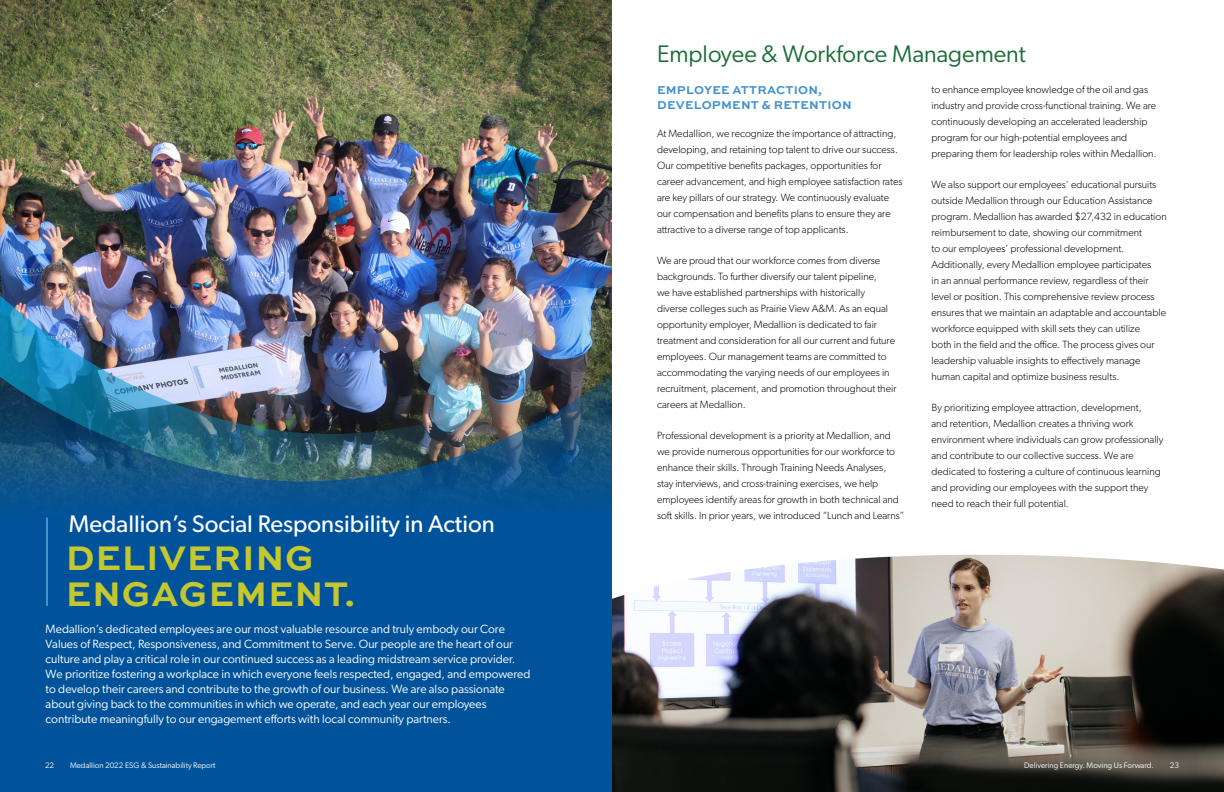
<style>
.page{position:relative;width:1224px;height:792px;background:#fff}
.page>*{position:absolute;margin:0;border:0;box-sizing:border-box;transform-origin:0 0}
.Header_1{font:700 36px/36px "Sweet Sans Pro";letter-spacing:.02em;color:#c5c72e}
.Header_1_Tag{font:24px "Gibson";color:#fff}
.Header_2{font:24px "Gibson";color:#1a6d37}
.t1{font:12px/15px "Gibson";color:#fff}
.Header_3{font:700 12px/15px "Sweet Sans Pro";letter-spacing:.02em;color:#4392cf}
.Body_Copy{font:300 10.5px/16px "Gibson";color:#000}
.t2{font:8px "Gibson";color:#fff}
</style>
<div class="page">
<img style="left:612px;top:600px;width:612px;height:192px">
<svg style="left:612px;top:554px;width:612px;height:46px"></svg>
<img style="left:0;top:0;width:612px;height:241px">
<svg style="left:0;top:241px;width:612px;height:551px;background:#085397"></svg>
<hr style="left:46px;top:518px;width:2px;height:88px;background:#4392cf">
<img style="left:0;top:266px;width:612px;height:217px">
<p class="Header_1_Tag" style="left:69px;top:510px;width:427px">Medallion’s Social Responsibility in Action</p>
<p class="Header_1" style="left:66px;top:538px;width:291px">DELIVERING<br>ENGAGEMENT.</p>
<p class="t1" style="left:46px;top:621px;width:486px">Medallion’s dedicated employees are our most valuable resource and truly embody our Core Values of Respect, Responsiveness, and Commitment to Serve. Our people are the heart of our culture and play a critical role in our continued success as a leading midstream service provider.<br>We prioritize fostering a workplace in which everyone feels respected, engaged, and empowered to develop their careers and contribute to the growth of our business. We are also passionate about giving back to the communities in which we operate, and each year our employees contribute meaningfully to our engagement efforts with local community partners.</p>
<p class="Header_2" style="left:657px;top:39px;width:370px">Employee &amp; Workforce Management</p>
<p class="Body_Copy" style="left:932px;top:81px;width:227px">to enhance employee knowledge of the oil and gas industry and provide cross-functional training. We are continuously developing an accelerated leadership program for our high-potential employees and preparing them for leadership roles within Medallion.</p>
<p class="Body_Copy" style="left:932px;top:176px;width:237px">We also support our employees’ educational pursuits outside Medallion through our Education Assistance program. Medallion has awarded $27,432 in education reimbursement to date, showing our commitment<br>to our employees’ professional development.<br>Additionally, every Medallion employee participates<br>in an annual performance review, regardless of their level or position. This comprehensive review process ensures that we maintain an adaptable and accountable workforce equipped with skill sets they can utilize<br>both in the field and the office. The process gives our leadership valuable insights to effectively manage human capital and optimize business results.</p>
<p class="Body_Copy" style="left:932px;top:399px;width:233px">By prioritizing employee attraction, development,<br>and retention, Medallion creates a thriving work environment where individuals can grow professionally and contribute to our collective success. We are dedicated to fostering a culture of continuous learning and providing our employees with the support they need to reach their full potential.</p>
<p class="Header_3" style="left:657px;top:82px;width:196px">EMPLOYEE ATTRACTION,<br>DEVELOPMENT &amp; RETENTION</p>
<p class="Body_Copy" style="left:657px;top:125px;width:247px">At Medallion, we recognize the importance of attracting, developing, and retaining top talent to drive our success.<br>Our competitive benefits packages, opportunities for career advancement, and high employee satisfaction rates are key pillars of our strategy. We continuously evaluate our compensation and benefits plans to ensure they are attractive to a diverse range of top applicants.</p>
<p class="Body_Copy" style="left:657px;top:252px;width:241px">We are proud that our workforce comes from diverse backgrounds. To further diversify our talent pipeline,<br>we have established partnerships with historically diverse colleges such as Prairie View A&amp;M. As an equal opportunity employer, Medallion is dedicated to fair treatment and consideration for all our current and future employees. Our management teams are committed to accommodating the varying needs of our employees in recruitment, placement, and promotion throughout their careers at Medallion.</p>
<p class="Body_Copy" style="left:657px;top:427px;width:249px">Professional development is a priority at Medallion, and we provide numerous opportunities for our workforce to enhance their skills. Through Training Needs Analyses, stay interviews, and cross-training exercises, we help employees identify areas for growth in both technical and soft skills. In prior years, we introduced “Lunch and Learns”</p>
<p class="t2" style="left:45px;top:761px;width:11px">22</p>
<p class="t2" style="left:70px;top:761px;width:147px">Medallion 2022 ESG &amp; Sustainability Report</p>
<p class="t2" style="left:1024px;top:761px;width:131px">Delivering Energy. Moving Us Forward.</p>
<p class="t2" style="left:1170px;top:761px;width:11px">23</p>
</div>
